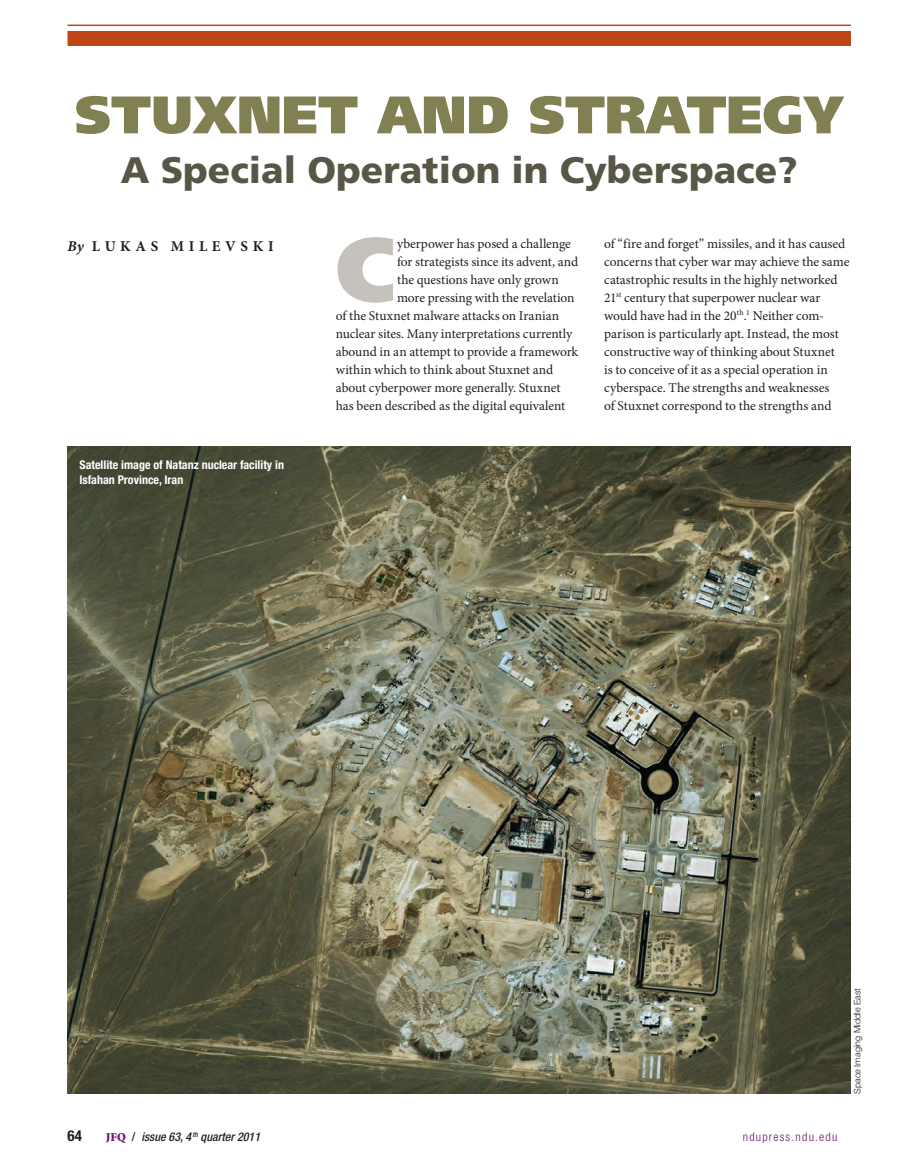
<style>
.page{position:relative;width:905px;height:1175px;background:#fff}
.page>*{position:absolute;margin:0;border:0;box-sizing:border-box;transform-origin:0 0}
.BODY__1st_Paragraph{font:900 90.9px "Frutiger LT Std";color:#c6c2bb}
.t1{font:900 52.65px "Frutiger LT Std";color:#818053}
.t2{font:900 36.9px "Frutiger LT Std";color:#585646}
.PAGE__Byline{font:700 15px "Minion Pro";letter-spacing:.31em;color:#231f20}
.t3{font:700 condensed 15px "Helvetica Neue LT Std";color:#231f20}
.BODY__1st_Paragraph-2{font:13.5px/18px "Minion Pro";letter-spacing:-.005em;color:#231f20}
.PHOTO__Caption_White{font:700 condensed 12px/15px "Helvetica Neue LT Std";color:#fff}
.t4{font:italic 500 condensed 12px "Helvetica Neue LT Std";color:#231f20}
.t5{font:300 condensed 12px "Helvetica Neue LT Std";letter-spacing:.1em;color:#711271}
.PHOTO__Credit{font:300 9px "Helvetica Neue LT Std";color:#231f20}
.s1{font-style:italic}
.s2{font-family:"Minion Std";font-weight:900;font-style:normal;font-stretch:normal;color:#711271}
.s3{font-style:normal}
</style>
<div class="page">
<div style="left:68px;top:31px;width:782px;height:15px;background:#bd4517"></div>
<hr style="left:68px;top:25px;width:782px;height:1px;background:#bd4517">
<img style="left:68px;top:446px;width:782px;height:648px">
<p class="t1" style="left:75px;top:83px;width:770px">STUXNET AND STRATEGY</p>
<p class="t2" style="left:121px;top:147px;width:678px">A Special Operation in Cyberspace?</p>
<p class="PAGE__Byline" style="left:68px;top:236px;width:208px"><span class="s1">By</span> LUKAS MILEVSKI</p>
<p class="BODY__1st_Paragraph" style="left:336px;top:214px;width:60px">C</p>
<p class="BODY__1st_Paragraph-2" style="left:397px;top:234px;width:175px">yberpower has posed a challenge</p>
<p class="BODY__1st_Paragraph-2" style="left:397px;top:252px;width:183px">for strategists since its advent, and</p>
<p class="BODY__1st_Paragraph-2" style="left:397px;top:270px;width:163px">the questions have only grown</p>
<p class="BODY__1st_Paragraph-2" style="left:397px;top:288px;width:179px">more pressing with the revelation</p>
<p class="BODY__1st_Paragraph-2" style="left:336px;top:306px;width:225px">of the Stuxnet malware attacks on Iranian</p>
<p class="BODY__1st_Paragraph-2" style="left:336px;top:324px;width:238px">nuclear sites. Many interpretations currently</p>
<p class="BODY__1st_Paragraph-2" style="left:336px;top:342px;width:244px">abound in an attempt to provide a framework</p>
<p class="BODY__1st_Paragraph-2" style="left:336px;top:360px;width:219px">within which to think about Stuxnet and</p>
<p class="BODY__1st_Paragraph-2" style="left:336px;top:378px;width:226px">about cyberpower more generally. Stuxnet</p>
<p class="BODY__1st_Paragraph-2" style="left:336px;top:396px;width:231px">has been described as the digital equivalent</p>
<p class="PHOTO__Caption_White" style="left:80px;top:456px;width:206px">Satellite image of Natanz nuclear facility in<br>Isfahan Province, Iran</p>
<p class="BODY__1st_Paragraph-2" style="left:604px;top:234px;width:247px">of “fire and forget” missiles, and it has caused concerns that cyber war may achieve the same catastrophic results in the highly networked 21<sup>st</sup> century that superpower nuclear war would have had in the 20<sup>th</sup>.<sup>1</sup> Neither com&shy;parison is particularly apt. Instead, the most constructive way of thinking about Stuxnet<br>is to conceive of it as a special operation in cyberspace. The strengths and weaknesses<br>of Stuxnet correspond to the strengths and</p>
<p class="PHOTO__Credit" style="left:851px;top:1094px;width:107px;rotate:-90deg">Space Imaging Middle East</p>
<p class="t3" style="left:68px;top:1126px;width:16px">64</p>
<p class="t4" style="left:106px;top:1129px;width:156px"><span class="s2">JFQ</span> <span class="s3">/</span> issue 63, 4 <sup>th</sup> quarter 2011</p>
<p class="t5" style="left:742px;top:1129px;width:96px">ndupress.ndu.edu</p>
</div>
